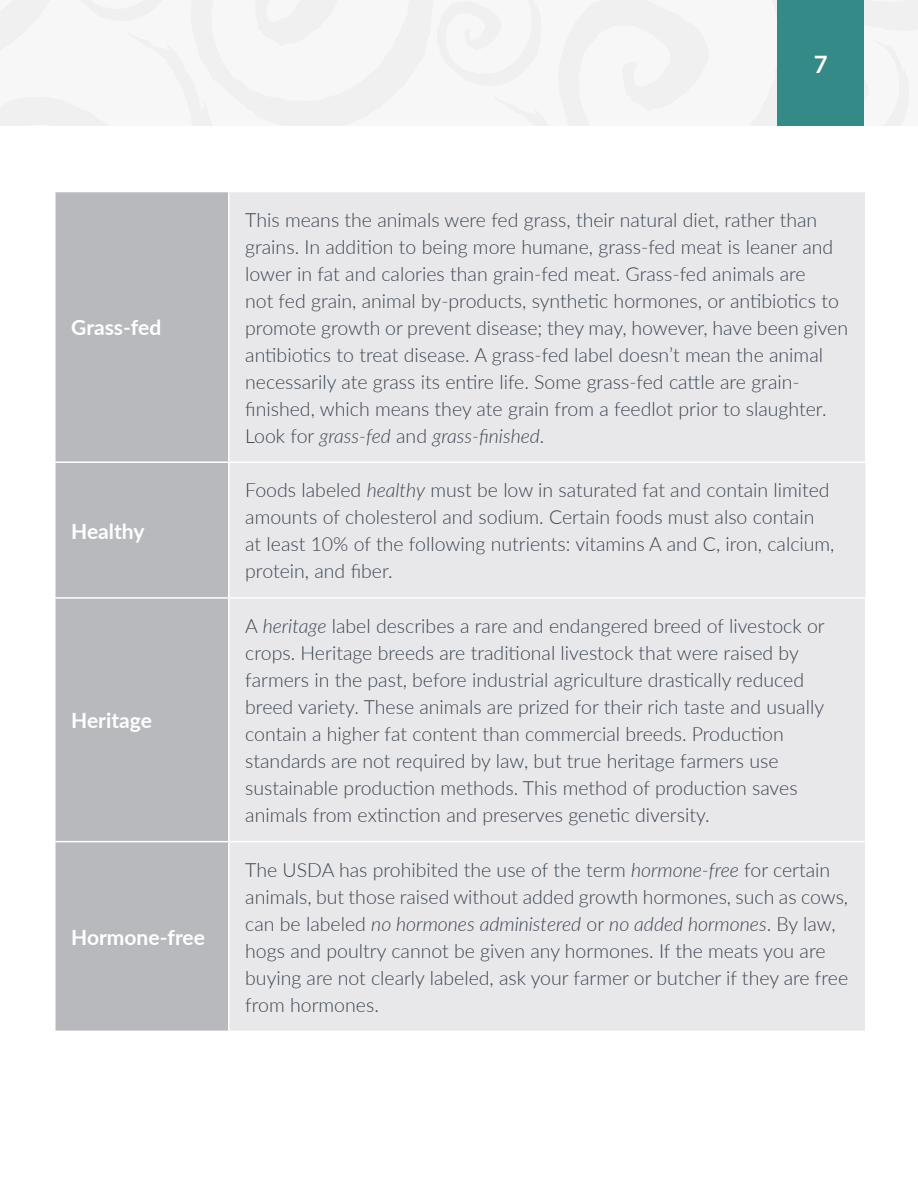
<style>
.page{position:relative;width:918px;height:1188px;background:#fff}
.page>*{position:absolute;margin:0;border:0;box-sizing:border-box;transform-origin:0 0}
.t1{font:700 24px "Lato";color:#fff}
.Chart_-_header__in_b{font:700 21px "Lato";color:#fff}
.Chart_text{font:300 19.5px/27px "Lato";color:#3b434e}
.s1{font-style:italic}
</style>
<div class="page">
<svg style="left:0;top:0;width:918px;height:126px"></svg>
<div style="left:778px;top:0;width:86px;height:126px;background:#338a86"></div>
<div style="left:56px;top:192px;width:172px;height:405px;background:#b8b9bd"></div>
<div style="left:229px;top:192px;width:636px;height:270px;background:#e8e8eb"></div>
<div style="left:229px;top:462px;width:636px;height:136px;background:#e8e8eb"></div>
<div style="left:55px;top:598px;width:174px;height:244px;background:#b8b9bd"></div>
<div style="left:229px;top:598px;width:636px;height:244px;background:#e8e8eb"></div>
<div style="left:55px;top:842px;width:174px;height:189px;background:#b8b9bd"></div>
<div style="left:229px;top:842px;width:636px;height:189px;background:#e8e8eb"></div>
<hr style="left:54px;top:461px;width:175px;height:2px;background:#fff">
<hr style="left:229px;top:461px;width:637px;height:2px;background:#fff">
<hr style="left:54px;top:597px;width:175px;height:2px;background:#fff">
<hr style="left:229px;top:597px;width:637px;height:2px;background:#fff">
<hr style="left:54px;top:841px;width:175px;height:1px;background:#fff">
<hr style="left:229px;top:841px;width:636px;height:1px;background:#fff">
<hr style="left:54px;top:599px;width:2px;height:242px;background:#fff">
<hr style="left:54px;top:842px;width:2px;height:189px;background:#fff">
<hr style="left:228px;top:599px;width:2px;height:242px;background:#fff">
<hr style="left:228px;top:192px;width:2px;height:269px;background:#fff">
<hr style="left:228px;top:842px;width:2px;height:189px;background:#fff">
<hr style="left:228px;top:463px;width:2px;height:134px;background:#fff">
<hr style="left:864px;top:463px;width:2px;height:134px;background:#e8e8eb">
<p class="t1" style="left:814px;top:46px;width:15px">7</p>
<p class="Chart_-_header__in_b" style="left:71px;top:312px;width:92px">Grass-fed</p>
<p class="Chart_-_header__in_b" style="left:71px;top:515px;width:75px">Healthy</p>
<p class="Chart_-_header__in_b" style="left:71px;top:705px;width:82px">Heritage</p>
<p class="Chart_-_header__in_b" style="left:71px;top:922px;width:135px">Hormone-free</p>
<p class="Chart_text" style="left:245px;top:206px;width:604px">This means the animals were fed grass, their natural diet, rather than grains. In addition to being more humane, grass-fed meat is leaner and lower in fat and calories than grain-fed meat. Grass-fed animals are<br>not fed grain, animal by-products, synthetic hormones, or antibiotics to promote growth or prevent disease; they may, however, have been given antibiotics to treat disease. A grass-fed label doesn’t mean the animal necessarily ate grass its entire life. Some grass-fed cattle are grain&shy;finished, which means they ate grain from a feedlot prior to slaughter.<br>Look for <span class="s1">grass-fed</span> and <span class="s1">grass-finished</span>.</p>
<p class="Chart_text" style="left:245px;top:476px;width:591px">Foods labeled <span class="s1">healthy</span> must be low in saturated fat and contain limited amounts of cholesterol and sodium. Certain foods must also contain at least 10% of the following nutrients: vitamins A and C, iron, calcium, protein, and fiber.</p>
<p class="Chart_text" style="left:245px;top:612px;width:581px">A <span class="s1">heritage</span> label describes a rare and endangered breed of livestock or crops. Heritage breeds are traditional livestock that were raised by farmers in the past, before industrial agriculture drastically reduced breed variety. These animals are prized for their rich taste and usually contain a higher fat content than commercial breeds. Production standards are not required by law, but true heritage farmers use sustainable production methods. This method of production saves animals from extinction and preserves genetic diversity.</p>
<p class="Chart_text" style="left:245px;top:856px;width:604px">The USDA has prohibited the use of the term <span class="s1">hormone-free</span> for certain animals, but those raised without added growth hormones, such as cows, can be labeled <span class="s1">no hormones administered</span> or <span class="s1">no added hormones</span>. By law, hogs and poultry cannot be given any hormones. If the meats you are buying are not clearly labeled, ask your farmer or butcher if they are free from hormones.</p>
</div>
